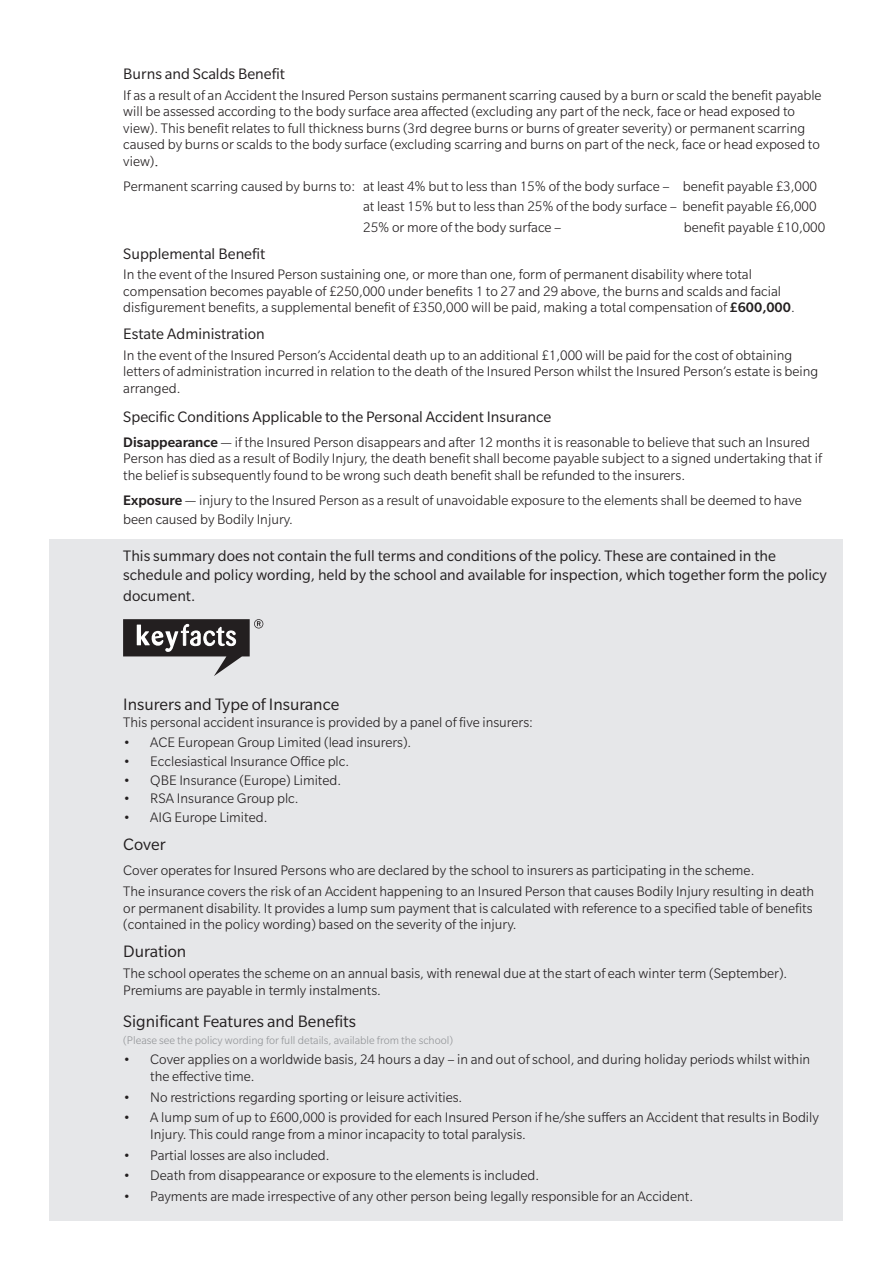
<style>
.page{position:relative;width:893px;height:1263px;background:#fff}
.page>*{position:absolute;margin:0;border:0;box-sizing:border-box;transform-origin:0 0}
.ED-Text_Body_8_11{font:18px "Slate Pro";color:#231f20}
.ED-Intro_text_11_14{font:18px "Slate Pro";color:#231f20}
.ED-Subheading_12_16{font:18px "Slate Pro";color:#231f20}
.ED-Intro_text_11_14-2{font:16.5px/19.5px "Slate Pro";color:#231f20}
.ED-Text_Body_8_11-2{font:16.5px "Slate Pro";color:#231f20}
.ED-Text_Subhead_9_12{font:16.5px "Slate Pro";color:#231f20}
.ED-Text_Body_8_11-3{font:300 15px/16.5px "Slate Pro";color:#231f20}
.ED-Intro_text_11_14-3{font:300 15px/16.5px "Slate Pro";color:#231f20}
.ED-Subheading_12_16-2{font:300 15px "Slate Pro";color:#231f20}
.ED-Disclaimer_6_5{font:300 12px "Slate Pro";color:#939598}
.s1{font-family:"Times New Roman";font-weight:400;font-size:16.5px}
.s2{font-weight:500}
</style>
<div class="page">
<div style="left:49px;top:539px;width:793px;height:681px;background:#e6e7e9"></div>
<svg style="left:123px;top:619px;width:140px;height:57px"></svg>
<p class="ED-Intro_text_11_14-2" style="left:123px;top:64px;width:163px">Burns and Scalds Benefit</p>
<p class="ED-Intro_text_11_14-3" style="left:123px;top:87px;width:700px">If as a result of an Accident the Insured Person sustains permanent scarring caused by a burn or scald the benefit payable will be assessed according to the body surface area affected (excluding any part of the neck, face or head exposed to view). This benefit relates to full thickness burns (3rd degree burns or burns of greater severity) or permanent scarring caused by burns or scalds to the body surface (excluding scarring and burns on part of the neck, face or head exposed to view)<span class="s1">.</span></p>
<p class="ED-Intro_text_11_14-3" style="left:123px;top:178px;width:695px">Permanent scarring caused by burns to: at least 4% but to less than 15% of the body surface – benefit payable £3,000</p>
<p class="ED-Intro_text_11_14-3" style="left:363px;top:198px;width:455px">at least 15% but to less than 25% of the body surface – benefit payable £6,000</p>
<p class="ED-Intro_text_11_14-3" style="left:363px;top:219px;width:200px">25% or more of the body surface –</p>
<p class="ED-Intro_text_11_14-3" style="left:684px;top:219px;width:143px">benefit payable £10,000</p>
<p class="ED-Text_Subhead_9_12" style="left:123px;top:245px;width:144px">Supplemental Benefit</p>
<p class="ED-Text_Body_8_11-3" style="left:123px;top:266px;width:673px">In the event of the Insured Person sustaining one, or more than one, form of permanent disability where total compensation becomes payable of £250,000 under benefits 1 to 27 and 29 above, the burns and scalds and facial disfigurement benefits, a supplemental benefit of £350,000 will be paid, making a total compensation of <span class="s2">£600,000</span>.</p>
<p class="ED-Text_Subhead_9_12" style="left:123px;top:325px;width:143px">Estate Administration</p>
<p class="ED-Text_Body_8_11-3" style="left:123px;top:347px;width:696px">In the event of the Insured Person’s Accidental death up to an additional £1,000 will be paid for the cost of obtaining letters of administration incurred in relation to the death of the Insured Person whilst the Insured Person’s estate is being arranged.</p>
<p class="ED-Text_Body_8_11-2" style="left:123px;top:408px;width:429px">Specific Conditions Applicable to the Personal Accident Insurance</p>
<p class="ED-Text_Body_8_11-3" style="left:123px;top:434px;width:700px"><span class="s2">Disappearance</span> — if the Insured Person disappears and after 12 months it is reasonable to believe that such an Insured<br>Person has died as a result of Bodily Injury, the death benefit shall become payable subject to a signed undertaking that if the belief is subsequently found to be wrong such death benefit shall be refunded to the insurers.</p>
<p class="ED-Text_Body_8_11-3" style="left:123px;top:490px;width:680px;line-height:19.5px"><span class="s2">Exposure</span> — injury to the Insured Person as a result of unavoidable exposure to the elements shall be deemed to have been caused by Bodily Injury.</p>
<p class="ED-Intro_text_11_14-2" style="left:123px;top:546px;width:705px">This summary does not contain the full terms and conditions of the policy. These are contained in the schedule and policy wording, held by the school and available for inspection, which together form the policy</p>
<p class="ED-Intro_text_11_14-2" style="left:123px;top:586px;width:74px">document.</p>
<p class="ED-Intro_text_11_14" style="left:123px;top:695px;width:217px">Insurers and Type of Insurance</p>
<p class="ED-Text_Body_8_11-3" style="left:123px;top:714px;width:411px">This personal accident insurance is provided by a panel of five insurers:</p>
<p class="ED-Intro_text_11_14-3" style="left:123px;top:734px;width:290px">• ACE European Group Limited (lead insurers).</p>
<p class="ED-Intro_text_11_14-3" style="left:123px;top:753px;width:227px">• Ecclesiastical Insurance Office plc.</p>
<p class="ED-Intro_text_11_14-3" style="left:123px;top:772px;width:219px">• QBE Insurance (Europe) Limited.</p>
<p class="ED-Intro_text_11_14-3" style="left:123px;top:790px;width:177px">• RSA Insurance Group plc.</p>
<p class="ED-Intro_text_11_14-3" style="left:123px;top:809px;width:146px">• AIG Europe Limited.</p>
<p class="ED-Subheading_12_16" style="left:123px;top:835px;width:44px">Cover</p>
<p class="ED-Subheading_12_16-2" style="left:123px;top:863px;width:633px">Cover operates for Insured Persons who are declared by the school to insurers as participating in the scheme.</p>
<p class="ED-Text_Body_8_11-3" style="left:123px;top:883px;width:692px;text-align:justify">The insurance covers the risk of an Accident happening to an Insured Person that causes Bodily Injury resulting in death or permanent disability. It provides a lump sum payment that is calculated with reference to a specified table of benefits (contained in the policy wording) based on the severity of the injury.</p>
<p class="ED-Subheading_12_16" style="left:123px;top:942px;width:65px">Duration</p>
<p class="ED-Text_Body_8_11-3" style="left:123px;top:965px;width:665px">The school operates the scheme on an annual basis, with renewal due at the start of each winter term (September).<br>Premiums are payable in termly instalments.</p>
<p class="ED-Text_Body_8_11" style="left:123px;top:1012px;width:234px">Significant Features and Benefits</p>
<p class="ED-Disclaimer_6_5" style="left:123px;top:1033px;width:331px">(Please see the policy wording for full details, available from the school)</p>
<p class="ED-Intro_text_11_14-3" style="left:150px;top:1051px;width:661px;text-indent:-27px">• Cover applies on a worldwide basis, 24 hours a day – in and out of school, and during holiday periods whilst within the effective time.</p>
<p class="ED-Intro_text_11_14-3" style="left:123px;top:1088px;width:341px">• No restrictions regarding sporting or leisure activities.</p>
<p class="ED-Intro_text_11_14-3" style="left:150px;top:1109px;width:670px;text-indent:-27px">• A lump sum of up to £600,000 is provided for each Insured Person if he/she suffers an Accident that results in Bodily<br>Injury. This could range from a minor incapacity to total paralysis.</p>
<p class="ED-Intro_text_11_14-3" style="left:123px;top:1146px;width:208px">• Partial losses are also included.</p>
<p class="ED-Intro_text_11_14-3" style="left:123px;top:1167px;width:417px">• Death from disappearance or exposure to the elements is included.</p>
<p class="ED-Intro_text_11_14-3" style="left:123px;top:1188px;width:571px">• Payments are made irrespective of any other person being legally responsible for an Accident.</p>
</div>
